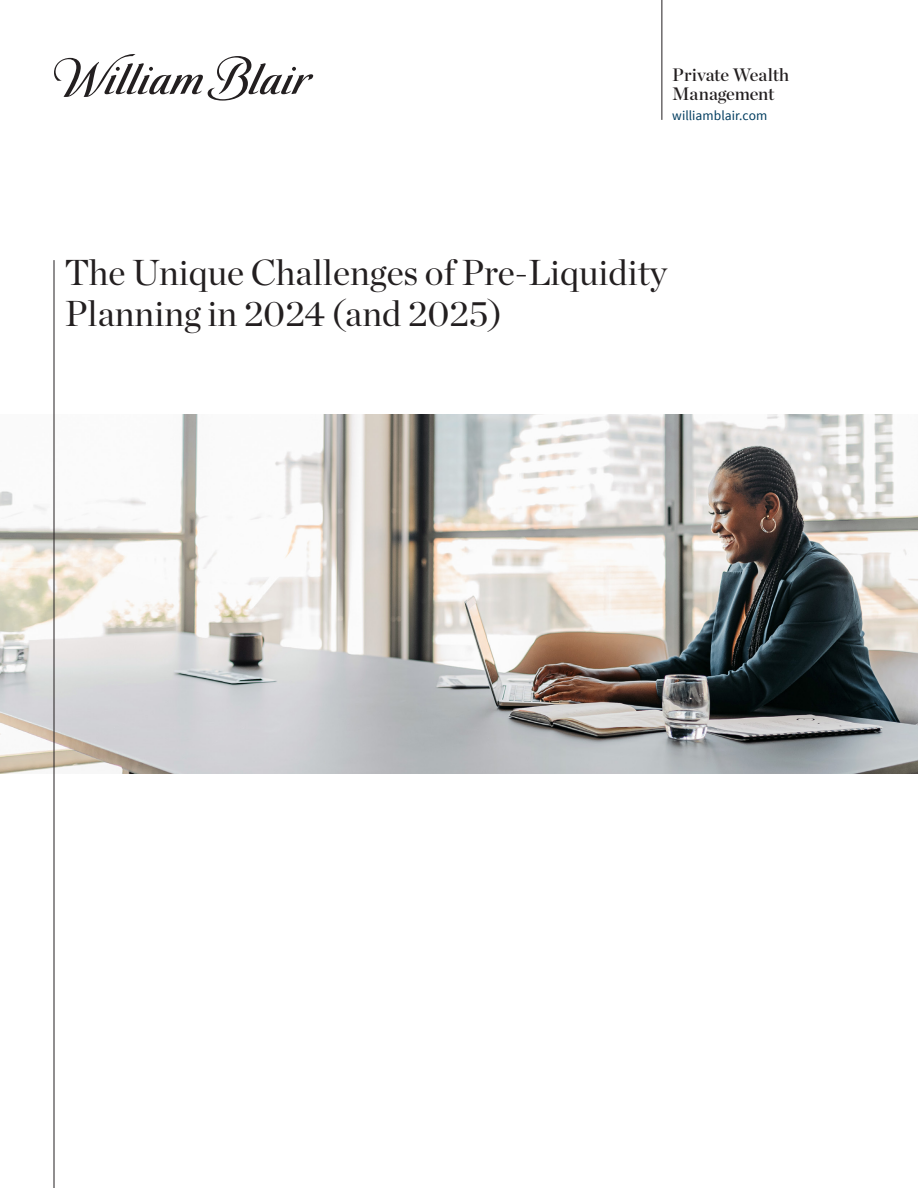
<style>
.page{position:relative;width:918px;height:1188px;background:#fff}
.page>*{position:absolute;margin:0;border:0;box-sizing:border-box;transform-origin:0 0}
.Cover_Title{font:36px/40.5px "Chronicle Display";color:#231f20}
.INTRO_PARAGRAPHS{font:18px/19.5px "Chronicle Display Semi";letter-spacing:-.005em;color:#231f20}
.INTRO_PARAGRAPHS-2{font:13.5px "Source Sans Pro";color:#003c5f}
</style>
<div class="page">
<img style="left:0;top:414px;width:918px;height:360px">
<svg style="left:54px;top:54px;width:259px;height:47px"></svg>
<hr style="left:54px;top:260px;width:1px;height:928px;background:#231f20">
<hr style="left:662px;top:0;width:1px;height:120px;background:#231f20">
<p class="INTRO_PARAGRAPHS" style="left:672px;top:64px;width:119px">Private Wealth<br>Management</p>
<p class="INTRO_PARAGRAPHS-2" style="left:672px;top:107px;width:97px">williamblair.com</p>
<p class="Cover_Title" style="left:65px;top:250px;width:604px">The Unique Challenges of Pre-Liquidity<br>Planning in 2024 (and 2025)</p>
</div>
